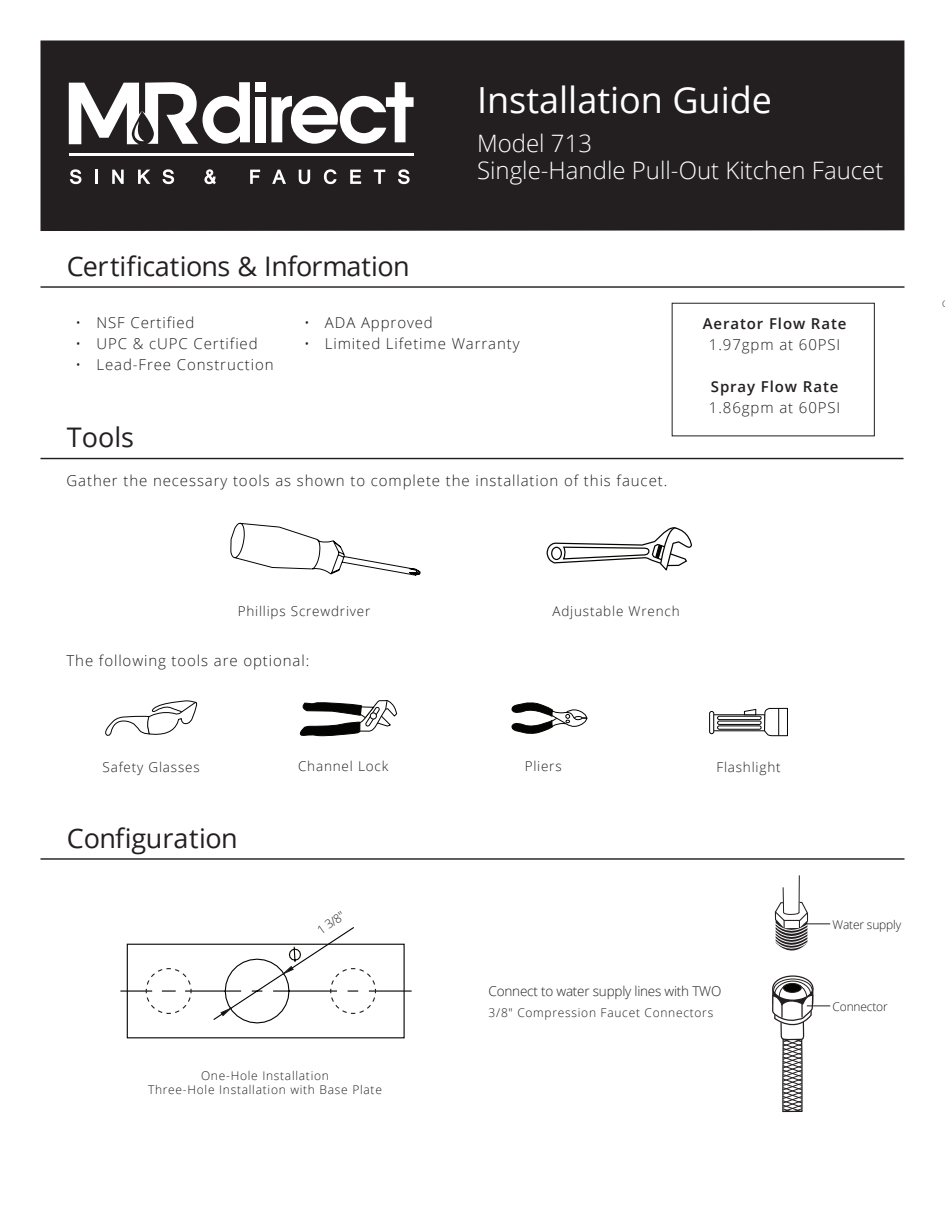
<style>
.page{position:relative;width:945px;height:1215px;background:#fff}
.page>*{position:absolute;margin:0;border:0;box-sizing:border-box;transform-origin:0 0}
.t1{font:36px "Open Sans";color:#fff}
.t2{font:27px "Open Sans";letter-spacing:-.02em;color:#231f20}
.t3{font:27px "Open Sans";color:#231f20}
.t4{font:300 24px/27px "Open Sans";color:#fff}
.t5{font:300 15px "Open Sans";letter-spacing:.06em;color:#231f20}
.t6{font:600 15px "Open Sans";letter-spacing:.06em;color:#231f20}
.t7{font:300 13.5px "Open Sans";letter-spacing:.06em;color:#231f20}
.t8{font:300 13.5px "Open Sans";letter-spacing:-.015em;color:#231f20}
.t9{font:300 12px/14.4px "Open Sans";letter-spacing:.06em;color:#231f20;text-align:center}
.t10{font:300 12px "Open Sans";letter-spacing:-.015em;color:#231f20}
</style>
<div class="page">
<div style="left:40px;top:40px;width:864px;height:191px;background:#231f20"></div>
<hr style="left:40px;top:458px;width:864px;height:1px;background:#231f20">
<hr style="left:40px;top:286px;width:864px;height:2px;background:#231f20">
<hr style="left:40px;top:858px;width:864px;height:2px;background:#231f20">
<svg style="left:772px;top:875px;width:58px;height:238px"></svg>
<svg style="left:120px;top:927px;width:292px;height:112px"></svg>
<svg style="left:717px;top:716px;width:45px;height:11px"></svg>
<div style="left:709px;top:711px;width:5px;height:23px;border:1px solid #040503;border-radius:2px"></div>
<svg style="left:744px;top:709px;width:13px;height:7px"></svg>
<svg style="left:764px;top:707px;width:24px;height:30px"></svg>
<div style="left:717px;top:721px;width:45px;height:4px;border:1px solid #040503;border-radius:2px"></div>
<div style="left:717px;top:726px;width:45px;height:4px;border:1px solid #040503;border-radius:2px"></div>
<div style="left:717px;top:716px;width:45px;height:4px;border:1px solid #040503;border-radius:2px"></div>
<svg style="left:105px;top:700px;width:92px;height:36px"></svg>
<svg style="left:299px;top:700px;width:98px;height:37px"></svg>
<svg style="left:546px;top:527px;width:146px;height:44px"></svg>
<svg style="left:511px;top:702px;width:77px;height:32px"></svg>
<svg style="left:230px;top:523px;width:191px;height:53px"></svg>
<hr style="left:69px;top:153px;width:345px;height:3px;background:#fff">
<svg style="left:70px;top:169px;width:11px;height:15px"></svg>
<hr style="left:95px;top:170px;width:3px;height:14px;background:#fff">
<svg style="left:112px;top:170px;width:12px;height:14px"></svg>
<svg style="left:138px;top:170px;width:12px;height:14px"></svg>
<svg style="left:163px;top:169px;width:11px;height:15px"></svg>
<svg style="left:204px;top:169px;width:12px;height:15px"></svg>
<svg style="left:250px;top:170px;width:10px;height:14px"></svg>
<svg style="left:272px;top:170px;width:14px;height:14px"></svg>
<svg style="left:299px;top:170px;width:11px;height:14px"></svg>
<svg style="left:324px;top:169px;width:13px;height:15px"></svg>
<svg style="left:350px;top:170px;width:11px;height:14px"></svg>
<svg style="left:374px;top:170px;width:11px;height:14px"></svg>
<svg style="left:398px;top:169px;width:12px;height:15px"></svg>
<svg style="left:69px;top:82px;width:181px;height:62px"></svg>
<div style="left:255px;top:82px;width:11px;height:10px;background:#fff"></div>
<div style="left:255px;top:97px;width:11px;height:45px;background:#fff"></div>
<svg style="left:271px;top:82px;width:143px;height:62px"></svg>
<div style="left:672px;top:303px;width:203px;height:133px;border:1px solid #231f20"></div>
<h1 class="t1" style="left:477px;top:76px;width:296px">Installation Guide</h1>
<h2 class="t2" style="left:67px;top:247px;width:344px">Certifications &amp; Information</h2>
<h3 class="t4" style="left:477px;top:129px;width:408px">Model 713<br>Single-Handle Pull-Out Kitchen Faucet</h3>
<p class="t5" style="left:76px;top:312px;width:121px">• NSF Certified</p>
<p class="t5" style="left:76px;top:333px;width:184px">• UPC &amp; cUPC Certified</p>
<p class="t5" style="left:76px;top:354px;width:200px">• Lead-Free Construction</p>
<h2 class="t3" style="left:67px;top:419px;width:69px">Tools</h2>
<p class="t5" style="left:304px;top:312px;width:130px">• ADA Approved</p>
<p class="t5" style="left:304px;top:333px;width:217px">• Limited Lifetime Warranty</p>
<p class="t5" style="left:67px;top:471px;width:602px">Gather the necessary tools as shown to complete the installation of this faucet.</p>
<p class="t6" style="left:703px;top:313px;width:145px">Aerator Flow Rate</p>
<p class="t5" style="left:709px;top:334px;width:133px">1.97gpm at 60PSI</p>
<p class="t6" style="left:711px;top:376px;width:129px">Spray Flow Rate</p>
<p class="t5" style="left:709px;top:397px;width:133px">1.86gpm at 60PSI</p>
<p class="t7" style="left:238px;top:602px;width:134px">Phillips Screwdriver</p>
<p class="t5" style="left:67px;top:650px;width:244px">The following tools are optional:</p>
<p class="t7" style="left:553px;top:602px;width:129px">Adjustable Wrench</p>
<p class="t7" style="left:103px;top:758px;width:98px">Safety Glasses</p>
<p class="t7" style="left:298px;top:757px;width:92px">Channel Lock</p>
<p class="t7" style="left:716px;top:758px;width:66px">Flashlight</p>
<p class="t7" style="left:525px;top:757px;width:39px">Pliers</p>
<h2 class="t3" style="left:67px;top:819px;width:172px">Configuration</h2>
<p class="t9" style="left:315px;top:925px;width:32px;rotate:-35deg">1 3/8"</p>
<p class="t9" style="left:148px;top:1068px;width:235px">One-Hole Installation<br>Three-Hole Installation with Base Plate</p>
<p class="t8" style="left:489px;top:982px;width:234px">Connect to water supply lines with TWO</p>
<p class="t9" style="left:489px;top:1005px;width:226px">3/8" Compression Faucet Connectors</p>
<p class="t10" style="left:833px;top:916px;width:70px">Water supply</p>
<p class="t10" style="left:833px;top:998px;width:57px">Connector</p>
</div>
